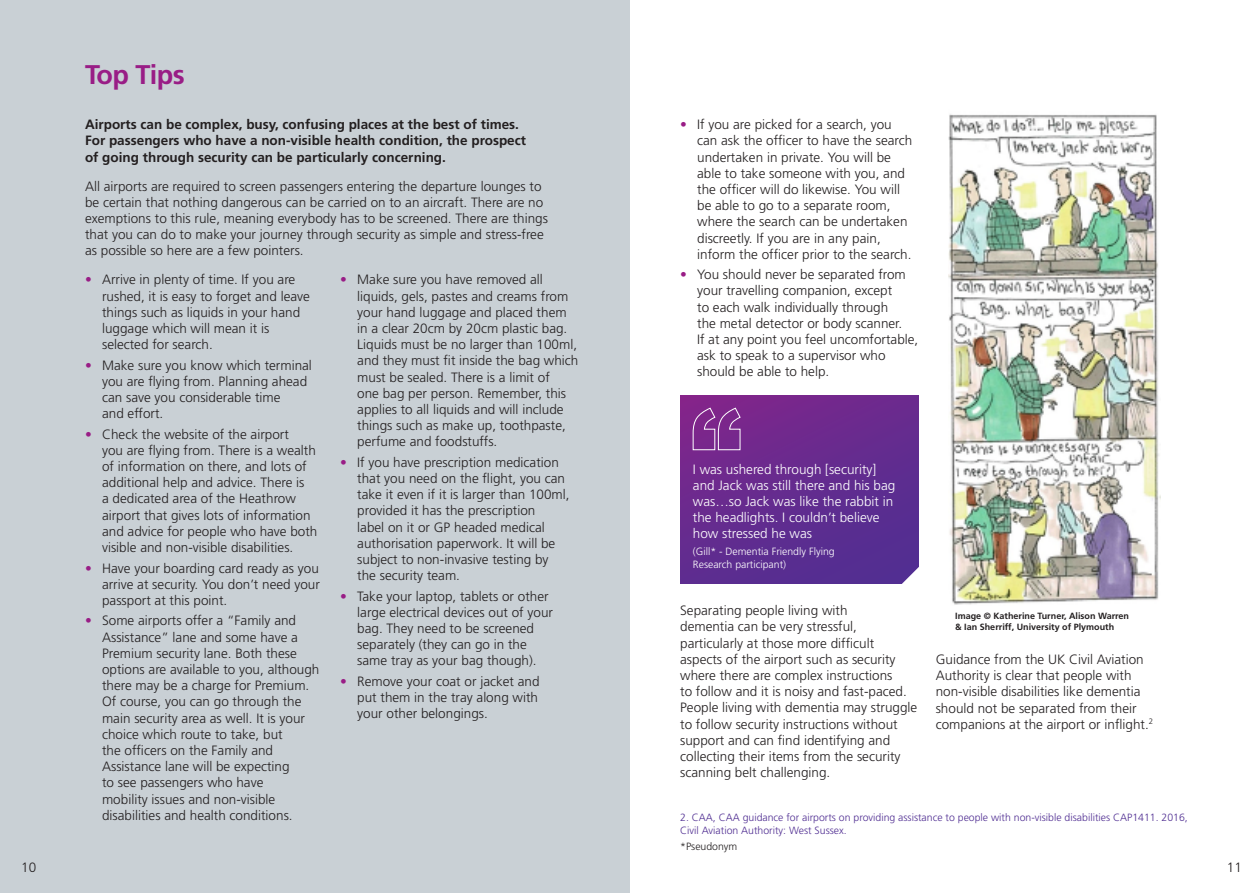
<style>
.page{position:relative;width:1259px;height:893px;background:#fff}
.page>*{position:absolute;margin:0;border:0;box-sizing:border-box;transform-origin:0 0}
.t1{font:700 27px "Frutiger";letter-spacing:-.02em;color:#991d86}
.t2{font:300 13.5px/16.2px "Frutiger";color:#231f20}
.t3{font:700 13.5px/16.2px "Frutiger";color:#231f20}
.t4{font:300 13.5px/16.2px "Frutiger";color:#fff}
.t5{font:300 10.5px/12.6px "Frutiger";color:#502e92}
.t6{font:300 10.5px/12.6px "Frutiger";color:#fff}
.t7{font:300 10.5px "Frutiger";color:#231f20}
.t8{font:700 9px/10.8px "Frutiger";color:#231f20}
.s1{color:#991d86}
</style>
<div class="page">
<img style="left:948px;top:114px;width:213px;height:491px">
<div style="left:680px;top:395px;width:238px;height:189px;background:linear-gradient(to bottom,#76298d,#542e91)"></div>
<svg style="left:693px;top:408px;width:47px;height:42px;background:#893f98"></svg>
<div style="left:0;top:0;width:629px;height:893px;background:#c9d0d5"></div>
<svg style="left:901px;top:566px;width:18px;height:18px"></svg>
<p class="t1" style="left:85px;top:59px;width:101px">Top Tips</p>
<p class="t3" style="left:85px;top:116px;width:442px">Airports can be complex, busy, confusing places at the best of times.<br>For passengers who have a non-visible health condition, the prospect of going through security can be particularly concerning.</p>
<p class="t2" style="left:85px;top:178px;width:464px">All airports are required to screen passengers entering the departure lounges to be certain that nothing dangerous can be carried on to an aircraft. There are no exemptions to this rule, meaning everybody has to be screened. There are things that you can do to make your journey through security as simple and stress-free as possible so here are a few pointers.</p>
<p class="t2" style="left:102px;top:272px;width:209px;text-indent:-17px"><span class="s1">•</span> Arrive in plenty of time. If you are rushed, it is easy to forget and leave things such as liquids in your hand luggage which will mean it is selected for search.</p>
<p class="t2" style="left:102px;top:357px;width:211px;text-indent:-17px"><span class="s1">•</span> Make sure you know which terminal you are flying from. Planning ahead can save you considerable time<br>and effort.</p>
<p class="t2" style="left:102px;top:426px;width:217px;text-indent:-17px"><span class="s1">•</span> Check the website of the airport<br>you are flying from. There is a wealth of information on there, and lots of additional help and advice. There is<br>a dedicated area of the Heathrow airport that gives lots of information and advice for people who have both visible and non-visible disabilities.</p>
<p class="t2" style="left:102px;top:560px;width:219px;text-align:justify;text-indent:-17px"><span class="s1">•</span> Have your boarding card ready as you arrive at security. You don’t need your passport at this point.</p>
<p class="t2" style="left:102px;top:613px;width:219px;text-indent:-17px"><span class="s1">•</span> Some airports offer a “Family and Assistance” lane and some have a Premium security lane. Both these options are available to you, although there may be a charge for Premium.<br>Of course, you can go through the main security area as well. It is your choice which route to take, but<br>the officers on the Family and Assistance lane will be expecting<br>to see passengers who have<br>mobility issues and non-visible disabilities and health conditions.</p>
<p class="t2" style="left:357px;top:272px;width:223px;text-indent:-17px"><span class="s1">•</span> Make sure you have removed all liquids, gels, pastes and creams from your hand luggage and placed them in a clear 20cm by 20cm plastic bag.<br>Liquids must be no larger than 100ml, and they must fit inside the bag which must be sealed. There is a limit of<br>one bag per person. Remember, this applies to all liquids and will include things such as make up, toothpaste, perfume and foodstuffs.</p>
<p class="t2" style="left:357px;top:454px;width:214px;text-indent:-17px"><span class="s1">•</span> If you have prescription medication that you need on the flight, you can take it even if it is larger than 100ml, provided it has the prescription<br>label on it or GP headed medical authorisation paperwork. It will be subject to non-invasive testing by the security team.</p>
<p class="t2" style="left:357px;top:588px;width:197px;text-indent:-17px"><span class="s1">•</span> Take your laptop, tablets or other large electrical devices out of your bag. They need to be screened separately (they can go in the same tray as your bag though).</p>
<p class="t2" style="left:357px;top:673px;width:184px;text-align:justify;text-indent:-17px"><span class="s1">•</span> Remove your coat or jacket and put them in the tray along with your other belongings.</p>
<p class="t2" style="left:697px;top:117px;width:217px;text-indent:-17px"><span class="s1">•</span> If you are picked for a search, you can ask the officer to have the search undertaken in private. You will be able to take someone with you, and the officer will do likewise. You will be able to go to a separate room, where the search can be undertaken discreetly. If you are in any pain, inform the officer prior to the search.</p>
<p class="t2" style="left:697px;top:267px;width:223px;text-indent:-17px"><span class="s1">•</span> You should never be separated from your travelling companion, except<br>to each walk individually through<br>the metal detector or body scanner.<br>If at any point you feel uncomfortable, ask to speak to a supervisor who should be able to help.</p>
<p class="t4" style="left:693px;top:461px;width:204px">I was ushered through [security] and Jack was still there and his bag was…so Jack was like the rabbit in the headlights. I couldn’t believe how stressed he was</p>
<p class="t6" style="left:693px;top:545px;width:143px">(Gill* - Dementia Friendly Flying<br>Research participant)</p>
<p class="t2" style="left:680px;top:603px;width:239px">Separating people living with<br>dementia can be very stressful, particularly at those more difficult aspects of the airport such as security where there are complex instructions<br>to follow and it is noisy and fast-paced.<br>People living with dementia may struggle to follow security instructions without support and can find identifying and collecting their items from the security scanning belt challenging.</p>
<p class="t5" style="left:680px;top:811px;width:509px">2. CAA, CAA guidance for airports on providing assistance to people with non-visible disabilities CAP1411. 2016,<br>Civil Aviation Authority: West Sussex.</p>
<p class="t7" style="left:680px;top:841px;width:59px">*Pseudonym</p>
<p class="t8" style="left:955px;top:611px;width:175px">Image © Katherine Turner, Alison Warren &amp; Ian Sherriff, University of Plymouth</p>
<p class="t2" style="left:935px;top:651px;width:219px">Guidance from the UK Civil Aviation Authority is clear that people with non-visible disabilities like dementia should not be separated from their companions at the airport or inflight.<sup>2</sup></p>
<p class="t2" style="left:21px;top:859px;width:17px">10</p>
<p class="t2" style="left:1227px;top:859px;width:17px">11</p>
</div>
